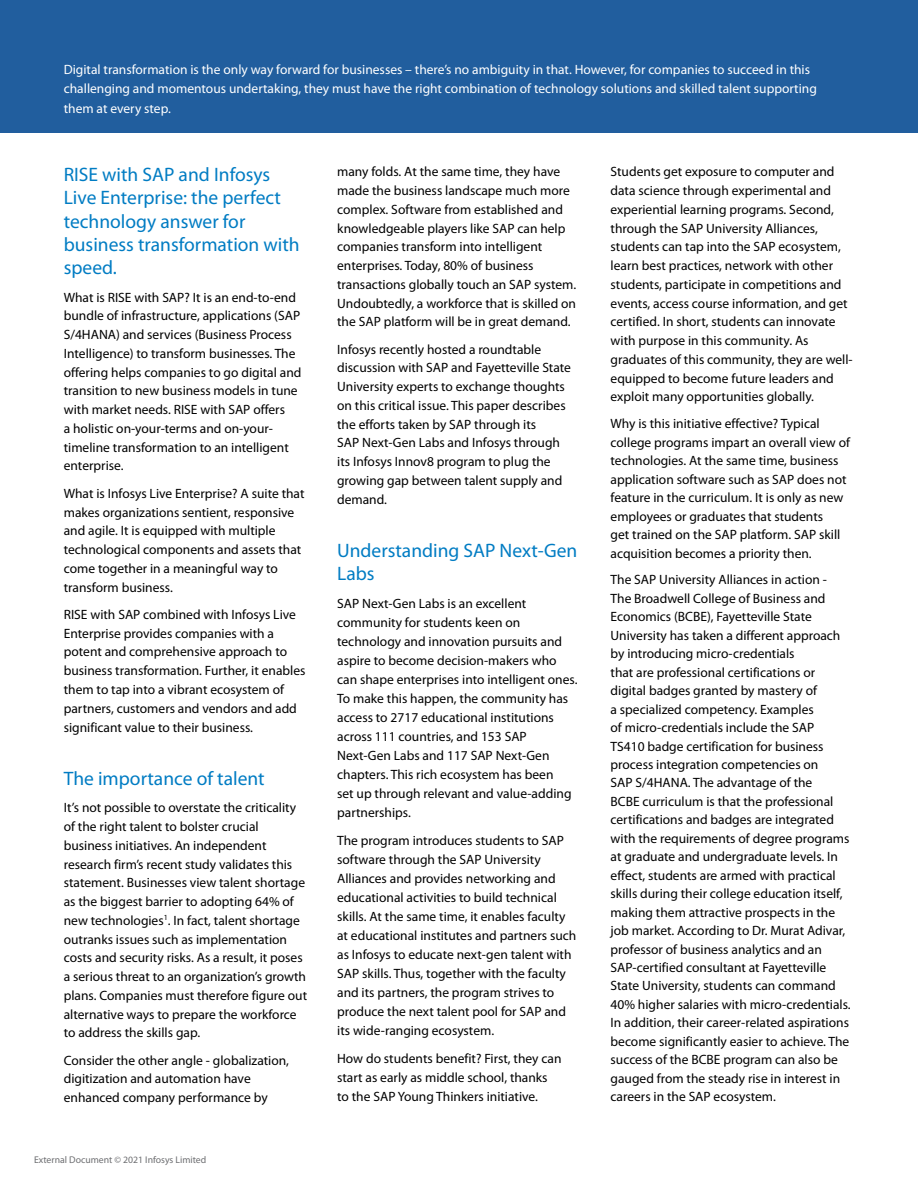
<style>
.page{position:relative;width:918px;height:1188px;background:#fff}
.page>*{position:absolute;margin:0;border:0;box-sizing:border-box;transform-origin:0 0}
.t1{font:19.5px/23.4px "Myriad Pro";color:#007cc3}
.t2{font:13.5px/18.8px "Myriad Pro";color:#000}
.t3{font:13.5px/19.4px "Myriad Pro";color:#fff}
.t4{font:9.75px "Myriad Pro";color:#6d6e71}
</style>
<div class="page">
<div style="left:0;top:0;width:918px;height:132px;background:#215e9e"></div>
<p class="t3" style="left:64px;top:59px;width:755px">Digital transformation is the only way forward for businesses – there’s no ambiguity in that. However, for companies to succeed in this challenging and momentous undertaking, they must have the right combination of technology solutions and skilled talent supporting them at every step.</p>
<h1 class="t1" style="left:64px;top:162px;width:238px">RISE with SAP and Infosys<br>Live Enterprise: the perfect technology answer for business transformation with speed.</h1>
<p class="t2" style="left:64px;top:288px;width:239px">What is RISE with SAP? It is an end-to-end bundle of infrastructure, applications (SAP S/4HANA) and services (Business Process Intelligence) to transform businesses. The offering helps companies to go digital and transition to new business models in tune with market needs. RISE with SAP offers<br>a holistic on-your-terms and on-your&shy;timeline transformation to an intelligent enterprise.</p>
<p class="t2" style="left:64px;top:484px;width:242px">What is Infosys Live Enterprise? A suite that makes organizations sentient, responsive and agile. It is equipped with multiple technological components and assets that come together in a meaningful way to transform business.</p>
<p class="t2" style="left:64px;top:605px;width:243px">RISE with SAP combined with Infosys Live Enterprise provides companies with a potent and comprehensive approach to business transformation. Further, it enables them to tap into a vibrant ecosystem of partners, customers and vendors and add significant value to their business.</p>
<h1 class="t1" style="left:64px;top:766px;width:202px">The importance of talent</h1>
<p class="t2" style="left:64px;top:798px;width:245px">It’s not possible to overstate the criticality of the right talent to bolster crucial business initiatives. An independent research firm’s recent study validates this statement. Businesses view talent shortage as the biggest barrier to adopting 64% of new technologies<sup>1</sup>. In fact, talent shortage outranks issues such as implementation costs and security risks. As a result, it poses a serious threat to an organization’s growth plans. Companies must therefore figure out alternative ways to prepare the workforce to address the skills gap.</p>
<p class="t2" style="left:64px;top:1050px;width:227px">Consider the other angle - globalization, digitization and automation have enhanced company performance by</p>
<p class="t4" style="left:34px;top:1154px;width:174px">External Document © 2021 Infosys Limited</p>
<p class="t2" style="left:337px;top:162px;width:241px">many folds. At the same time, they have made the business landscape much more complex. Software from established and knowledgeable players like SAP can help companies transform into intelligent enterprises. Today, 80% of business transactions globally touch an SAP system.<br>Undoubtedly, a workforce that is skilled on the SAP platform will be in great demand.</p>
<p class="t2" style="left:337px;top:340px;width:235px">Infosys recently hosted a roundtable discussion with SAP and Fayetteville State University experts to exchange thoughts on this critical issue. This paper describes the efforts taken by SAP through its<br>SAP Next-Gen Labs and Infosys through its Infosys Innov8 program to plug the growing gap between talent supply and demand.</p>
<h1 class="t1" style="left:337px;top:538px;width:242px">Understanding SAP Next-Gen<br>Labs</h1>
<p class="t2" style="left:337px;top:593px;width:242px">SAP Next-Gen Labs is an excellent community for students keen on technology and innovation pursuits and aspire to become decision-makers who can shape enterprises into intelligent ones.<br>To make this happen, the community has access to 2717 educational institutions across 111 countries, and 153 SAP Next-Gen Labs and 117 SAP Next-Gen chapters. This rich ecosystem has been<br>set up through relevant and value-adding partnerships.</p>
<p class="t2" style="left:337px;top:831px;width:241px">The program introduces students to SAP software through the SAP University Alliances and provides networking and educational activities to build technical skills. At the same time, it enables faculty at educational institutes and partners such as Infosys to educate next-gen talent with SAP skills. Thus, together with the faculty and its partners, the program strives to produce the next talent pool for SAP and its wide-ranging ecosystem.</p>
<p class="t2" style="left:337px;top:1049px;width:226px">How do students benefit? First, they can start as early as middle school, thanks to the SAP Young Thinkers initiative.</p>
<p class="t2" style="left:611px;top:162px;width:244px">Students get exposure to computer and data science through experimental and experiential learning programs. Second, through the SAP University Alliances, students can tap into the SAP ecosystem, learn best practices, network with other students, participate in competitions and events, access course information, and get certified. In short, students can innovate with purpose in this community. As graduates of this community, they are well&shy;equipped to become future leaders and exploit many opportunities globally.</p>
<p class="t2" style="left:611px;top:414px;width:241px">Why is this initiative effective? Typical college programs impart an overall view of technologies. At the same time, business application software such as SAP does not feature in the curriculum. It is only as new employees or graduates that students<br>get trained on the SAP platform. SAP skill acquisition becomes a priority then.</p>
<p class="t2" style="left:611px;top:570px;width:242px">The SAP University Alliances in action - The Broadwell College of Business and Economics (BCBE), Fayetteville State University has taken a different approach by introducing micro-credentials<br>that are professional certifications or digital badges granted by mastery of<br>a specialized competency. Examples<br>of micro-credentials include the SAP TS410 badge certification for business process integration competencies on<br>SAP S/4HANA. The advantage of the<br>BCBE curriculum is that the professional certifications and badges are integrated with the requirements of degree programs at graduate and undergraduate levels. In effect, students are armed with practical skills during their college education itself, making them attractive prospects in the job market. According to Dr. Murat Adivar, professor of business analytics and an SAP-certified consultant at Fayetteville State University, students can command 40% higher salaries with micro-credentials.<br>In addition, their career-related aspirations become significantly easier to achieve. The success of the BCBE program can also be gauged from the steady rise in interest in careers in the SAP ecosystem.</p>
</div>
